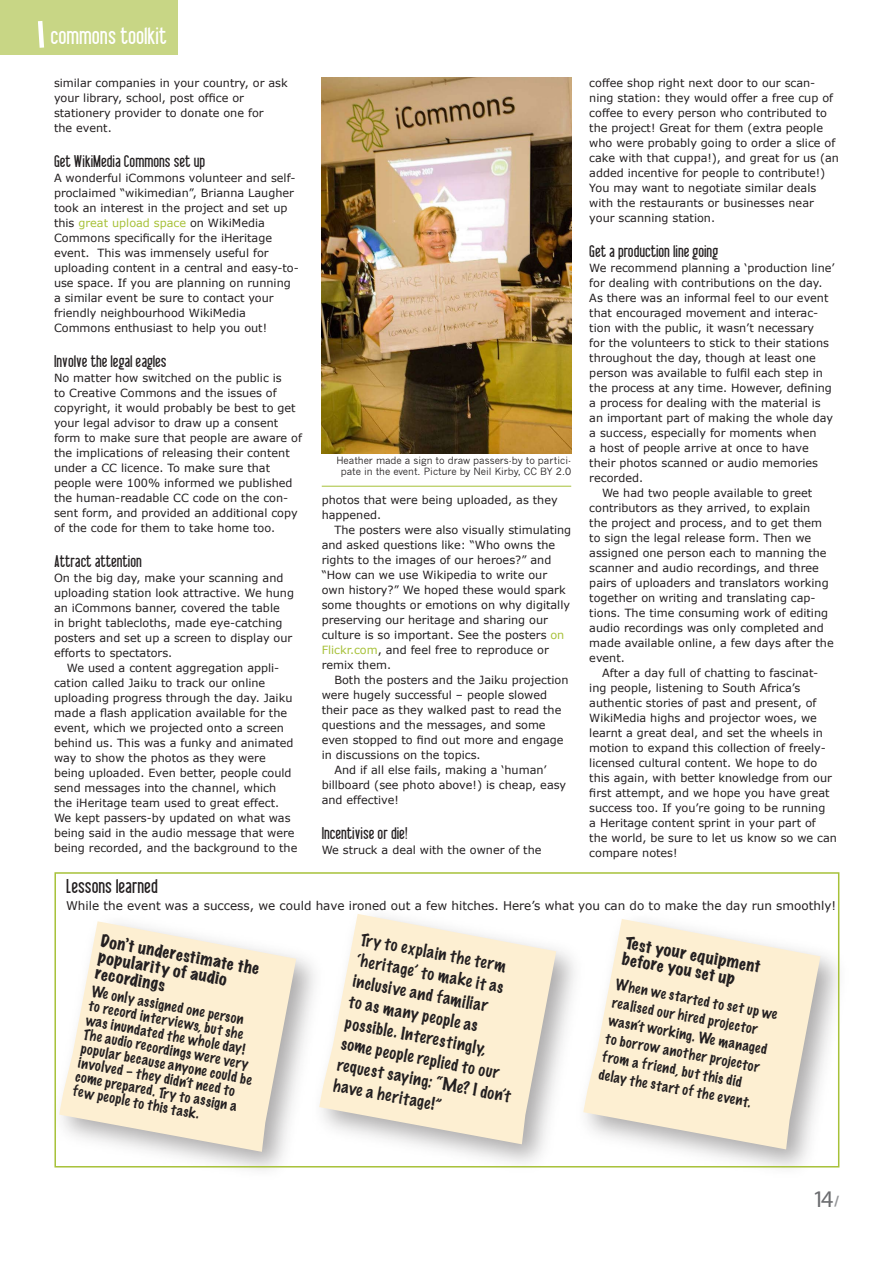
<style>
.page{position:relative;width:893px;height:1263px;background:#fff}
.page>*{position:absolute;margin:0;border:0;box-sizing:border-box;transform-origin:0 0}
.t1{font:24px "Myriad";color:#6c6d70}
.t2{font:23.25px "Libel Suit";color:#fff}
.t3{font:19.5px "Libel Suit";color:#231f20}
.t4{font:16.5px "Libel Suit";color:#231f20}
.t5{font:100 15.9px/21.1px "Marker Felt";color:#231f20}
.t6{font:expanded 15.3px/16.4px "Marker Felt";color:#231f20}
.t7{font:100 13.65px/14.4px "Marker Felt";color:#231f20}
.t8{font:12px "Verdana";color:#231f20}
.t9{font:11.25px/15px "Verdana";color:#231f20}
.t10{font:9.75px/11.7px "News Gothic";color:#231f20;text-align:center}
.s1{color:#a7c139}
.s2{font-weight:700;font-size:15px;color:#939598}
</style>
<div class="page">
<img style="left:322px;top:78px;width:249px;height:376px">
<div style="left:50px;top:909px;width:279px;height:275px;background:#231f20;opacity:.38"></div>
<svg style="left:59px;top:921px;width:237px;height:231px;fill:#fdefd2"></svg>
<div style="left:310px;top:902px;width:279px;height:274px;background:#231f20;opacity:.38"></div>
<svg style="left:319px;top:914px;width:237px;height:230px;fill:#fdefd2"></svg>
<div style="left:574px;top:907px;width:279px;height:274px;background:#231f20;opacity:.38"></div>
<svg style="left:583px;top:919px;width:237px;height:230px;fill:#fdefd2"></svg>
<div style="left:54px;top:872px;width:785px;height:295px;border:2px solid #a7c139"></div>
<hr style="left:322px;top:486px;width:249px;height:1px;background:#a7c139">
<div style="left:0;top:0;width:178px;height:54px;background:#c8d685"></div>
<svg style="left:38px;top:21px;width:6px;height:27px"></svg>
<h2 class="t2" style="left:51px;top:24px;width:117px">commons toolkit</h2>
<p class="t9" style="left:54px;top:75px;width:235px">similar companies in your country, or ask your library, school, post office or stationery provider to donate one for<br>the event.</p>
<h3 class="t4" style="left:54px;top:153px;width:153px">Get WikiMedia Commons set up</h3>
<p class="t9" style="left:54px;top:170px;width:246px">A wonderful iCommons volunteer and self&shy;proclaimed “wikimedian”, Brianna Laugher took an interest in the project and set up this <span class="s1">great upload space</span> on WikiMedia Commons specifically for the iHeritage event. This was immensely useful for uploading content in a central and easy-to&shy;use space. If you are planning on running a similar event be sure to contact your friendly neighbourhood WikiMedia Commons enthusiast to help you out!</p>
<h3 class="t4" style="left:54px;top:353px;width:114px">Involve the legal eagles</h3>
<p class="t9" style="left:54px;top:370px;width:250px">No matter how switched on the public is<br>to Creative Commons and the issues of copyright, it would probably be best to get your legal advisor to draw up a consent form to make sure that people are aware of the implications of releasing their content under a CC licence. To make sure that people were 100% informed we published the human-readable CC code on the con&shy;sent form, and provided an additional copy of the code for them to take home too.</p>
<h3 class="t4" style="left:54px;top:553px;width:89px">Attract attention</h3>
<p class="t9" style="left:54px;top:570px;width:242px">On the big day, make your scanning and uploading station look attractive. We hung an iCommons banner, covered the table<br>in bright tablecloths, made eye-catching posters and set up a screen to display our efforts to spectators.</p>
<p class="t9" style="left:54px;top:660px;width:245px;text-indent:13px">We used a content aggregation appli&shy;cation called Jaiku to track our online uploading progress through the day. Jaiku made a flash application available for the event, which we projected onto a screen behind us. This was a funky and animated way to show the photos as they were being uploaded. Even better, people could send messages into the channel, which<br>the iHeritage team used to great effect.<br>We kept passers-by updated on what was being said in the audio message that were being recorded, and the background to the</p>
<p class="t10" style="left:336px;top:454px;width:236px">Heather made a sign to draw passers-by to partici&shy;pate in the event. Picture by Neil Kirby, CC BY 2.0</p>
<p class="t9" style="left:322px;top:492px;width:238px">photos that were being uploaded, as they happened.</p>
<p class="t9" style="left:322px;top:522px;width:251px;text-indent:13px">The posters were also visually stimulating and asked questions like: “Who owns the rights to the images of our heroes?” and “How can we use Wikipedia to write our own history?” We hoped these would spark some thoughts or emotions on why digitally preserving our heritage and sharing our culture is so important. See the posters <span class="s1">on Flickr.com</span>, and feel free to reproduce or remix them.</p>
<p class="t9" style="left:334px;top:672px;width:236px">Both the posters and the Jaiku projection</p>
<p class="t9" style="left:322px;top:687px;width:227px">were hugely successful – people slowed</p>
<p class="t9" style="left:322px;top:702px;width:241px">their pace as they walked past to read the</p>
<p class="t9" style="left:322px;top:717px;width:226px">questions and the messages, and some</p>
<p class="t9" style="left:322px;top:732px;width:243px">even stopped to find out more and engage</p>
<p class="t9" style="left:322px;top:747px;width:160px">in discussions on the topics.</p>
<p class="t9" style="left:334px;top:762px;width:214px">And if all else fails, making a ‘human’</p>
<p class="t9" style="left:322px;top:777px;width:246px">billboard (see photo above!) is cheap, easy</p>
<p class="t9" style="left:322px;top:792px;width:79px">and effective!</p>
<h3 class="t4" style="left:322px;top:825px;width:87px">Incentivise or die!</h3>
<p class="t9" style="left:322px;top:842px;width:221px">We struck a deal with the owner of the</p>
<p class="t9" style="left:589px;top:75px;width:251px">coffee shop right next door to our scan&shy;ning station: they would offer a free cup of coffee to every person who contributed to the project! Great for them (extra people who were probably going to order a slice of cake with that cuppa!), and great for us (an added incentive for people to contribute!)<br>You may want to negotiate similar deals with the restaurants or businesses near your scanning station.</p>
<h3 class="t4" style="left:589px;top:243px;width:130px">Get a production line going</h3>
<p class="t9" style="left:589px;top:260px;width:247px">We recommend planning a ‘production line’</p>
<p class="t9" style="left:589px;top:275px;width:235px">for dealing with contributions on the day.</p>
<p class="t9" style="left:589px;top:290px;width:241px">As there was an informal feel to our event</p>
<p class="t9" style="left:589px;top:305px;width:230px">that encouraged movement and interac-</p>
<p class="t9" style="left:589px;top:320px;width:226px">tion with the public, it wasn’t necessary</p>
<p class="t9" style="left:589px;top:335px;width:241px">for the volunteers to stick to their stations</p>
<p class="t9" style="left:589px;top:350px;width:228px">throughout the day, though at least one</p>
<p class="t9" style="left:589px;top:365px;width:235px">person was available to fulfil each step in</p>
<p class="t9" style="left:589px;top:380px;width:244px">the process at any time. However, defining</p>
<p class="t9" style="left:589px;top:395px;width:233px">a process for dealing with the material is</p>
<p class="t9" style="left:589px;top:410px;width:245px">an important part of making the whole day</p>
<p class="t9" style="left:589px;top:425px;width:229px">a success, especially for moments when</p>
<p class="t9" style="left:589px;top:440px;width:221px">a host of people arrive at once to have</p>
<p class="t9" style="left:589px;top:455px;width:230px">their photos scanned or audio memories</p>
<p class="t9" style="left:589px;top:470px;width:55px">recorded.</p>
<p class="t9" style="left:602px;top:485px;width:212px">We had two people available to greet</p>
<p class="t9" style="left:589px;top:500px;width:222px">contributors as they arrived, to explain</p>
<p class="t9" style="left:589px;top:515px;width:234px">the project and process, and to get them</p>
<p class="t9" style="left:589px;top:530px;width:223px">to sign the legal release form. Then we</p>
<p class="t9" style="left:589px;top:545px;width:239px">assigned one person each to manning the</p>
<p class="t9" style="left:589px;top:560px;width:231px">scanner and audio recordings, and three</p>
<p class="t9" style="left:589px;top:575px;width:241px">pairs of uploaders and translators working</p>
<p class="t9" style="left:589px;top:590px;width:228px">together on writing and translating cap-</p>
<p class="t9" style="left:589px;top:605px;width:240px">tions. The time consuming work of editing</p>
<p class="t9" style="left:589px;top:620px;width:236px">audio recordings was only completed and</p>
<p class="t9" style="left:589px;top:635px;width:246px">made available online, a few days after the</p>
<p class="t9" style="left:589px;top:650px;width:37px">event.</p>
<p class="t9" style="left:602px;top:665px;width:218px">After a day full of chatting to fascinat-</p>
<p class="t9" style="left:589px;top:680px;width:213px">ing people, listening to South Africa’s</p>
<p class="t9" style="left:589px;top:695px;width:229px">authentic stories of past and present, of</p>
<p class="t9" style="left:589px;top:710px;width:229px">WikiMedia highs and projector woes, we</p>
<p class="t9" style="left:589px;top:725px;width:235px">learnt a great deal, and set the wheels in</p>
<p class="t9" style="left:589px;top:740px;width:238px">motion to expand this collection of freely-</p>
<p class="t9" style="left:589px;top:755px;width:229px">licensed cultural content. We hope to do</p>
<p class="t9" style="left:589px;top:770px;width:244px">this again, with better knowledge from our</p>
<p class="t9" style="left:589px;top:785px;width:242px">first attempt, and we hope you have great</p>
<p class="t9" style="left:589px;top:800px;width:238px">success too. If you’re going to be running</p>
<p class="t9" style="left:589px;top:815px;width:228px">a Heritage content sprint in your part of</p>
<p class="t9" style="left:589px;top:830px;width:249px">the world, be sure to let us know so we can</p>
<p class="t9" style="left:589px;top:845px;width:90px">compare notes!</p>
<h3 class="t3" style="left:66px;top:877px;width:93px">Lessons learned</h3>
<p class="t8" style="left:66px;top:898px;width:772px">While the event was a success, we could have ironed out a few hitches. Here’s what you can do to make the day run smoothly!</p>
<h3 class="t5" style="left:363px;top:929px;width:178px;rotate:11deg">Try to explain the term ‘heritage’ to make it as inclusive and familiar<br>to as many people as possible. Interestingly, some people replied to our request saying: “Me? I don’t have a heritage!”</h3>
<h3 class="t6" style="left:102px;top:933px;width:162px;rotate:10deg">Don’t underestimate the popularity of audio recordings</h3>
<h3 class="t6" style="left:627px;top:935px;width:139px;rotate:10deg">Test your equipment before you set up</h3>
<p class="t7" style="left:618px;top:975px;width:166px;line-height:18.1px;rotate:11deg">When we started to set up we realised our hired projector wasn’t working. We managed to borrow another projector from a friend, but this did delay the start of the event.</p>
<p class="t7" style="left:93px;top:984px;width:176px;rotate:11deg">We only assigned one person<br>to record interviews, but she was inundated the whole day!<br>The audio recordings were very popular because anyone could be involved – they didn’t need to come prepared. Try to assign a few people to this task.</p>
<h1 class="t1" style="left:812px;top:1187px;width:28px">14<span class="s2">/</span></h1>
</div>
